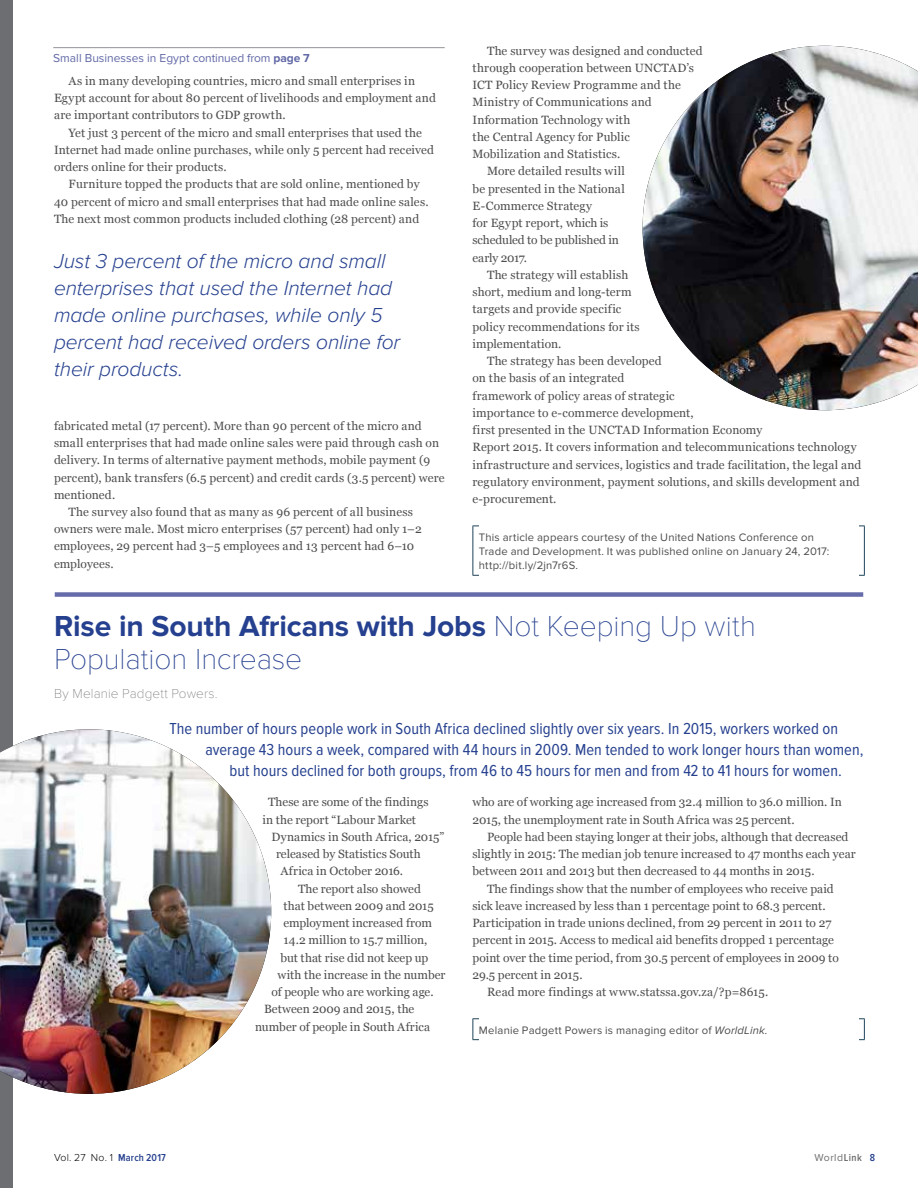
<style>
.page{position:relative;width:918px;height:1188px;background:#fff}
.page>*{position:absolute;margin:0;border:0;box-sizing:border-box;transform-origin:0 0}
.t1{font:700 30px "Proxima Nova";letter-spacing:-.005em;color:#25408f}
.t2{font:100 30px "Proxima Nova T";letter-spacing:-.005em;color:#25408f}
.t3{font:italic 300 21px/27px "Proxima Nova";letter-spacing:-.005em;color:#25408f}
.t4{font:16.5px "Proxima Nova Cond";letter-spacing:.005em;color:#25408f}
.t5{font:100 13.5px "Proxima Nova T";letter-spacing:.01em;color:#6d6e71}
.t6{font:12px/17.2px "Georgia";letter-spacing:.005em;color:#4d4d4f}
.t7{font:12px "Proxima Nova";color:#6269a7}
.t8{font:12px "Georgia";letter-spacing:-.02em;color:#4d4d4f}
.t9{font:11.25px/14.2px "Proxima Nova";letter-spacing:.02em;color:#4d4d4f}
.t10{font:300 10.5px "Proxima Nova";letter-spacing:.015em;color:#000}
.t11{font:10.5px "Proxima Nova";letter-spacing:.045em;color:#6d6e71}
.s1{font-weight:700}
.s2{font-family:"Proxima Nova T";font-weight:100}
.s3{font-style:italic}
.s4{font-family:"Proxima Nova Cond";font-weight:600;color:#25408f}
.s5{font-family:"Proxima Nova Cond";font-weight:600}
</style>
<div class="page">
<div style="left:0;top:0;width:14px;height:1188px;background:#6d6e71"></div>
<hr style="left:472px;top:526px;width:393px;height:1px;background:#1e4358">
<hr style="left:472px;top:526px;width:1px;height:49px;background:#1e4358">
<hr style="left:864px;top:526px;width:1px;height:49px;background:#1e4358">
<hr style="left:472px;top:575px;width:393px;height:1px;background:#1e4358">
<div style="left:479px;top:518px;width:379px;height:67px;background:#fff"></div>
<hr style="left:472px;top:1018px;width:393px;height:1px;background:#1e4358">
<svg style="left:472px;top:1019px;width:1px;height:20px"></svg>
<svg style="left:864px;top:1019px;width:1px;height:20px"></svg>
<hr style="left:472px;top:1039px;width:393px;height:1px;background:#1e4358">
<div style="left:479px;top:1011px;width:379px;height:39px;background:#fff"></div>
<img style="left:643px;top:46px;width:275px;height:364px">
<img style="left:0;top:729px;width:271px;height:365px">
<div style="left:55px;top:592px;width:808px;height:5px;background:#666ca9"></div>
<hr style="left:53px;top:47px;width:392px;height:1px;background:#939598">
<p class="t7" style="left:53px;top:51px;width:258px">Small Businesses in Egypt continued from <span class="s1">page 7</span></p>
<p class="t6" style="left:54px;top:72px;width:383px;text-indent:15px">As in many developing countries, micro and small enterprises in<br>Egypt account for about 80 percent of livelihoods and employment and are important contributors to GDP growth.</p>
<p class="t6" style="left:54px;top:124px;width:382px;text-indent:15px">Yet just 3 percent of the micro and small enterprises that used the<br>Internet had made online purchases, while only 5 percent had received orders online for their products.</p>
<p class="t6" style="left:54px;top:175px;width:376px;text-indent:15px">Furniture topped the products that are sold online, mentioned by<br>40 percent of micro and small enterprises that had made online sales.<br>The next most common products included clothing (28 percent) and</p>
<h2 class="t3" style="left:54px;top:248px;width:348px">Just 3 percent of the micro and small enterprises that used the Internet had made online purchases, while only 5 percent had received orders online for their products.</h2>
<p class="t6" style="left:54px;top:417px;width:369px">fabricated metal (17 percent). More than 90 percent of the micro and</p>
<p class="t6" style="left:54px;top:434px;width:387px">small enterprises that had made online sales were paid through cash on</p>
<p class="t6" style="left:54px;top:451px;width:378px">delivery. In terms of alternative payment methods, mobile payment (9</p>
<p class="t6" style="left:54px;top:469px;width:392px">percent), bank transfers (6.5 percent) and credit cards (3.5 percent) were</p>
<p class="t6" style="left:54px;top:486px;width:63px">mentioned.</p>
<p class="t6" style="left:69px;top:503px;width:346px">The survey also found that as many as 96 percent of all business</p>
<p class="t6" style="left:54px;top:520px;width:369px">owners were male. Most micro enterprises (57 percent) had only 1–2</p>
<p class="t6" style="left:54px;top:538px;width:362px">employees, 29 percent had 3–5 employees and 13 percent had 6–10</p>
<p class="t6" style="left:54px;top:555px;width:61px">employees.</p>
<p class="t6" style="left:487px;top:42px;width:217px">The survey was designed and conducted</p>
<p class="t6" style="left:472px;top:59px;width:223px">through cooperation between UNCTAD’s</p>
<p class="t6" style="left:472px;top:76px;width:210px">ICT Policy Review Programme and the</p>
<p class="t6" style="left:472px;top:94px;width:181px">Ministry of Communications and</p>
<p class="t6" style="left:472px;top:111px;width:159px">Information Technology with</p>
<p class="t6" style="left:472px;top:128px;width:159px">the Central Agency for Public</p>
<p class="t6" style="left:472px;top:145px;width:149px">Mobilization and Statistics.</p>
<p class="t6" style="left:487px;top:163px;width:139px">More detailed results will</p>
<p class="t6" style="left:472px;top:180px;width:154px">be presented in the National</p>
<p class="t6" style="left:472px;top:197px;width:121px">E-Commerce Strategy</p>
<p class="t6" style="left:472px;top:214px;width:137px">for Egypt report, which is</p>
<p class="t6" style="left:472px;top:232px;width:148px">scheduled to be published in</p>
<p class="t8" style="left:472px;top:251px;width:56px">early 2017.</p>
<p class="t6" style="left:487px;top:266px;width:143px">The strategy will establish</p>
<p class="t6" style="left:472px;top:283px;width:161px">short, medium and long-term</p>
<p class="t6" style="left:472px;top:301px;width:150px">targets and provide specific</p>
<p class="t6" style="left:472px;top:318px;width:169px">policy recommendations for its</p>
<p class="t6" style="left:472px;top:335px;width:91px">implementation.</p>
<p class="t6" style="left:487px;top:352px;width:176px">The strategy has been developed</p>
<p class="t6" style="left:472px;top:370px;width:153px">on the basis of an integrated</p>
<p class="t6" style="left:472px;top:387px;width:204px">framework of policy areas of strategic</p>
<p class="t6" style="left:472px;top:404px;width:223px">importance to e-commerce development,</p>
<p class="t6" style="left:472px;top:421px;width:291px">first presented in the UNCTAD Information Economy</p>
<p class="t6" style="left:472px;top:439px;width:386px">Report 2015. It covers information and telecommunications technology</p>
<p class="t6" style="left:472px;top:456px;width:390px">infrastructure and services, logistics and trade facilitation, the legal and</p>
<p class="t6" style="left:472px;top:473px;width:389px">regulatory environment, payment solutions, and skills development and</p>
<p class="t6" style="left:472px;top:490px;width:86px">e-procurement.</p>
<p class="t9" style="left:479px;top:530px;width:352px">This article appears courtesy of the United Nations Conference on<br>Trade and Development. It was published online on January 24, 2017: http://bit.ly/2jn7r6S.</p>
<h1 class="t1" style="left:54px;top:608px;width:703px">Rise in South Africans with Jobs <span class="s2">Not Keeping Up with</span></h1>
<h1 class="t2" style="left:54px;top:641px;width:250px">Population Increase</h1>
<p class="t5" style="left:54px;top:686px;width:165px">By Melanie Padgett Powers.</p>
<h3 class="t4" style="left:170px;top:719px;width:670px">The number of hours people work in South Africa declined slightly over six years. In 2015, workers worked on</h3>
<h3 class="t4" style="left:206px;top:740px;width:659px">average 43 hours a week, compared with 44 hours in 2009. Men tended to work longer hours than women,</h3>
<h3 class="t4" style="left:230px;top:761px;width:614px">but hours declined for both groups, from 46 to 45 hours for men and from 42 to 41 hours for women.</h3>
<p class="t6" style="left:262px;top:794px;width:168px;text-indent:6px">These are some of the findings in the report “Labour Market</p>
<p class="t6" style="left:272px;top:828px;width:174px">Dynamics in South Africa, 2015”</p>
<p class="t6" style="left:276px;top:845px;width:146px">released by Statistics South</p>
<p class="t6" style="left:280px;top:863px;width:124px">Africa in October 2016.</p>
<p class="t6" style="left:298px;top:880px;width:124px">The report also showed</p>
<p class="t6" style="left:284px;top:897px;width:152px">that between 2009 and 2015</p>
<p class="t6" style="left:284px;top:914px;width:150px">employment increased from</p>
<p class="t6" style="left:284px;top:932px;width:145px">14.2 million to 15.7 million,</p>
<p class="t6" style="left:280px;top:949px;width:149px">but that rise did not keep up</p>
<p class="t6" style="left:278px;top:966px;width:169px">with the increase in the number</p>
<p class="t6" style="left:272px;top:983px;width:164px">of people who are working age.</p>
<p class="t6" style="left:264px;top:1001px;width:152px">Between 2009 and 2015, the</p>
<p class="t6" style="left:255px;top:1018px;width:177px">number of people in South Africa</p>
<p class="t6" style="left:472px;top:794px;width:371px">who are of working age increased from 32.4 million to 36.0 million. In<br>2015, the unemployment rate in South Africa was 25 percent.</p>
<p class="t6" style="left:487px;top:828px;width:363px">People had been staying longer at their jobs, although that decreased</p>
<p class="t6" style="left:472px;top:845px;width:385px">slightly in 2015: The median job tenure increased to 47 months each year</p>
<p class="t6" style="left:472px;top:863px;width:344px">between 2011 and 2013 but then decreased to 44 months in 2015.</p>
<p class="t6" style="left:487px;top:880px;width:348px">The findings show that the number of employees who receive paid</p>
<p class="t6" style="left:472px;top:897px;width:355px">sick leave increased by less than 1 percentage point to 68.3 percent.</p>
<p class="t6" style="left:472px;top:914px;width:360px">Participation in trade unions declined, from 29 percent in 2011 to 27</p>
<p class="t6" style="left:472px;top:932px;width:363px">percent in 2015. Access to medical aid benefits dropped 1 percentage</p>
<p class="t6" style="left:472px;top:949px;width:368px">point over the time period, from 30.5 percent of employees in 2009 to</p>
<p class="t6" style="left:472px;top:966px;width:112px">29.5 percent in 2015.</p>
<p class="t6" style="left:487px;top:983px;width:283px">Read more findings at www.statssa.gov.za/?p=8615.</p>
<p class="t9" style="left:479px;top:1023px;width:290px">Melanie Padgett Powers is managing editor of <span class="s3">WorldLink.</span></p>
<p class="t10" style="left:54px;top:1151px;width:113px">Vol. 27 No. 1 <span class="s4">March 2017</span></p>
<p class="t11" style="left:814px;top:1151px;width:62px">World<span class="s5">Link</span> <span class="s4">8</span></p>
</div>
